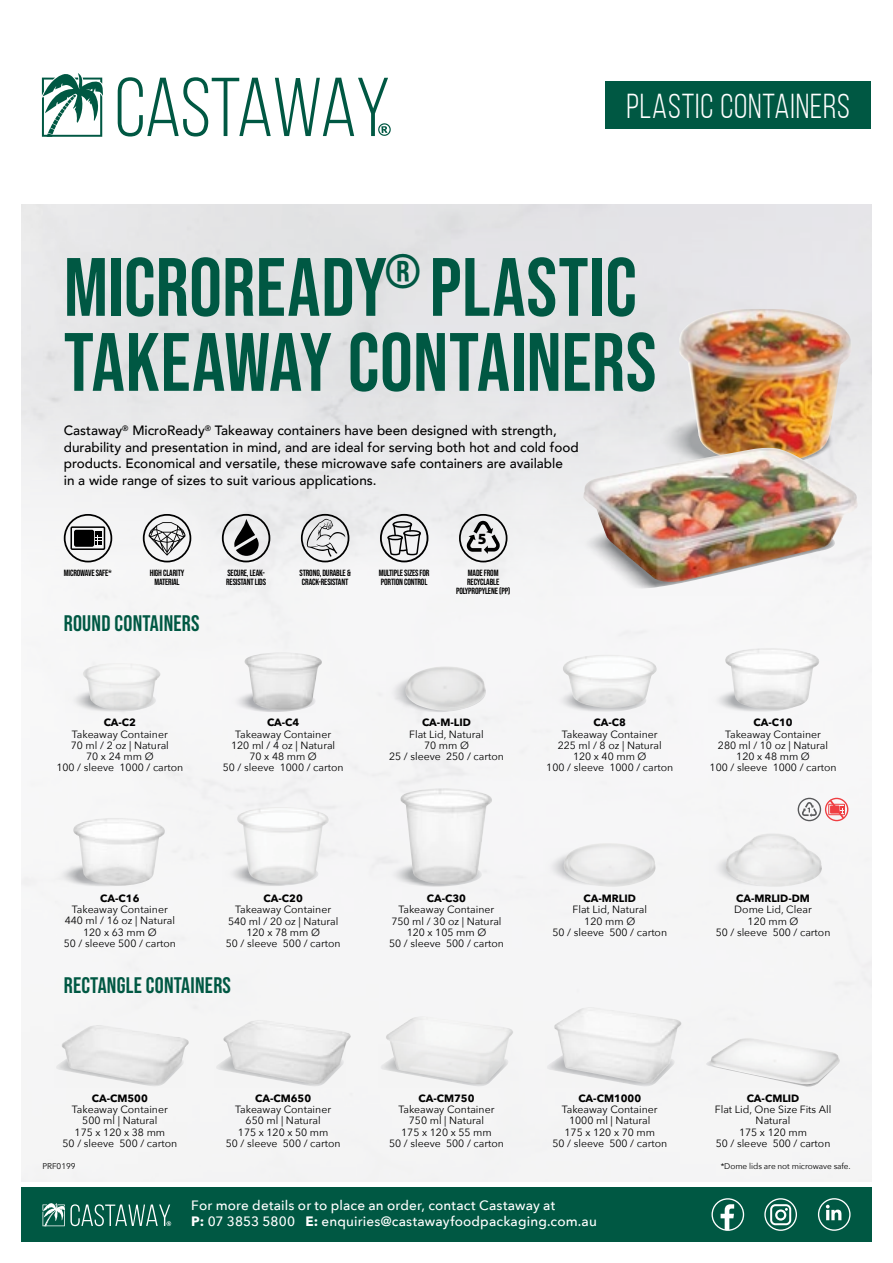
<style>
.page{position:relative;width:893px;height:1263px;background:#fff}
.page>*{position:absolute;margin:0;border:0;box-sizing:border-box;transform-origin:0 0}
.t1{font:82.5px/75px "Bebas Neue";letter-spacing:.005em;color:#005843}
.t2{font:34.5px "Bebas Neue";letter-spacing:.025em;color:#fff}
.t3{font:22.5px "Bebas Neue";letter-spacing:.01em;color:#005843}
.t4{font:900 15.3px "Anago";color:#000}
.t5{font:500 13.5px/16.5px "Avenir";color:#000}
.t6{font:500 13.5px/16.2px "Avenir Next";letter-spacing:.01em;color:#fff}
.t7{font:10.5px/11.2px "Avenir Next";color:#000;text-align:center}
.t8{font:700 10.5px "Avenir Next LT Pro";color:#000}
.t9{font:9px/9px "Bebas Neue";letter-spacing:-.02em;color:#000}
.t10{font:8.25px "Avenir Next";letter-spacing:-.01em;color:#000}
.s1{font-family:"Avenir Next LT Pro";font-weight:700}
</style>
<div class="page">
<svg style="left:118px;top:77px;width:273px;height:60px"></svg>
<svg style="left:42px;top:73px;width:61px;height:64px"></svg>
<div style="left:21px;top:276px;width:851px;height:906px;background:linear-gradient(to bottom,#e7e8e9,#fafafa)"></div>
<div style="left:21px;top:1187px;width:851px;height:55px;background:#005843"></div>
<svg style="left:721px;top:1204px;width:13px;height:25px"></svg>
<div style="left:711px;top:1198px;width:33px;height:33px;border:1px solid #fff;border-radius:50%"></div>
<div style="left:770px;top:1204px;width:21px;height:21px;border:2px solid #fff;border-radius:4px"></div>
<svg style="left:775px;top:1208px;width:13px;height:12px"></svg>
<div style="left:764px;top:1198px;width:33px;height:33px;border:1px solid #fff;border-radius:50%"></div>
<svg style="left:826px;top:1205px;width:15px;height:15px"></svg>
<div style="left:818px;top:1198px;width:32px;height:33px;border:1px solid #fff;border-radius:50%"></div>
<svg style="left:43px;top:1203px;width:128px;height:23px"></svg>
<div style="left:605px;top:81px;width:266px;height:48px;background:#005843"></div>
<svg style="left:658px;top:413px;width:175px;height:54px"></svg>
<img style="left:679px;top:309px;width:173px;height:139px">
<svg style="left:567px;top:500px;width:281px;height:90px"></svg>
<img style="left:583px;top:448px;width:275px;height:134px">
<div style="left:70px;top:526px;width:35px;height:24px;border:2px solid #000"></div>
<div style="left:74px;top:530px;width:20px;height:17px;background:#000;border-radius:2px"></div>
<svg style="left:96px;top:531px;width:6px;height:14px"></svg>
<div style="left:64px;top:514px;width:48px;height:48px;border:2px solid #000;border-radius:50%"></div>
<svg style="left:149px;top:522px;width:37px;height:34px"></svg>
<div style="left:143px;top:514px;width:48px;height:48px;border:2px solid #000;border-radius:50%"></div>
<svg style="left:234px;top:519px;width:25px;height:37px"></svg>
<div style="left:222px;top:514px;width:48px;height:48px;border:2px solid #000;border-radius:50%"></div>
<svg style="left:307px;top:519px;width:38px;height:38px"></svg>
<div style="left:301px;top:514px;width:48px;height:48px;border:2px solid #000;border-radius:50%"></div>
<svg style="left:466px;top:521px;width:34px;height:33px"></svg>
<div style="left:459px;top:514px;width:48px;height:48px;border:2px solid #000;border-radius:50%"></div>
<div style="left:393px;top:521px;width:19px;height:7px;border:1px solid #000;border-radius:50%"></div>
<svg style="left:386px;top:523px;width:36px;height:33px"></svg>
<div style="left:380px;top:514px;width:48px;height:48px;border:2px solid #000;border-radius:50%"></div>
<svg style="left:66px;top:688px;width:90px;height:24px"></svg>
<img style="left:83px;top:662px;width:77px;height:48px">
<svg style="left:387px;top:673px;width:99px;height:39px"></svg>
<img style="left:406px;top:666px;width:80px;height:47px">
<svg style="left:553px;top:688px;width:93px;height:24px"></svg>
<img style="left:563px;top:654px;width:94px;height:54px">
<svg style="left:709px;top:688px;width:93px;height:24px"></svg>
<img style="left:725px;top:648px;width:94px;height:61px">
<svg style="left:54px;top:863px;width:92px;height:24px"></svg>
<img style="left:73px;top:818px;width:92px;height:68px">
<svg style="left:386px;top:862px;width:96px;height:25px"></svg>
<img style="left:400px;top:788px;width:92px;height:97px">
<svg style="left:543px;top:848px;width:112px;height:38px"></svg>
<img style="left:564px;top:843px;width:92px;height:45px">
<svg style="left:709px;top:849px;width:112px;height:37px"></svg>
<img style="left:726px;top:833px;width:97px;height:54px">
<svg style="left:802px;top:802px;width:15px;height:15px"></svg>
<div style="left:798px;top:798px;width:23px;height:23px;border:1px solid #58595b;border-radius:50%"></div>
<div style="left:825px;top:798px;width:23px;height:23px;border:1px solid #ef3e42;border-radius:50%"></div>
<svg style="left:828px;top:797px;width:18px;height:24px"></svg>
<svg style="left:379px;top:1044px;width:131px;height:43px"></svg>
<img style="left:386px;top:1016px;width:127px;height:68px">
<svg style="left:55px;top:1044px;width:130px;height:43px"></svg>
<img style="left:62px;top:1025px;width:127px;height:59px">
<svg style="left:545px;top:1044px;width:131px;height:43px"></svg>
<img style="left:554px;top:1007px;width:127px;height:76px">
<svg style="left:229px;top:690px;width:87px;height:22px"></svg>
<img style="left:244px;top:652px;width:78px;height:58px">
<svg style="left:223px;top:862px;width:95px;height:24px"></svg>
<img style="left:237px;top:807px;width:92px;height:77px">
<svg style="left:214px;top:1044px;width:131px;height:43px"></svg>
<img style="left:223px;top:1019px;width:128px;height:65px">
<svg style="left:705px;top:1044px;width:136px;height:43px"></svg>
<img style="left:710px;top:1038px;width:129px;height:46px">
<h2 class="t2" style="left:626px;top:87px;width:225px">PLASTIC CONTAINERS</h2>
<h1 class="t1" style="left:64px;top:249px;width:594px">MICROREADY<sup>®</sup> PLASTIC<br>TAKEAWAY CONTAINERS</h1>
<p class="t5" style="left:64px;top:422px;width:516px">Castaway<sup>®</sup> MicroReady<sup>®</sup> Takeaway containers have been designed with strength, durability and presentation in mind, and are ideal for serving both hot and cold food products. Economical and versatile, these microwave safe containers are available<br>in a wide range of sizes to suit various applications.</p>
<p class="t9" style="left:64px;top:568px;width:50px">MICROWAVE SAFE*</p>
<p class="t9" style="left:150px;top:568px;width:36px;text-align:center">HIGH CLARITY<br>MATERIAL</p>
<p class="t9" style="left:226px;top:568px;width:41px">SECURE, LEAK-<br>RESISTANT LIDS</p>
<p class="t9" style="left:300px;top:568px;width:53px">STRONG, DURABLE &amp;<br>CRACK-RESISTANT</p>
<h3 class="t3" style="left:64px;top:610px;width:137px">ROUND CONTAINERS</h3>
<p class="t9" style="left:379px;top:568px;width:52px">MULTIPLE SIZES FOR<br>PORTION CONTROL</p>
<h3 class="t4" style="left:478px;top:529px;width:10px">5</h3>
<p class="t9" style="left:456px;top:568px;width:56px;text-align:center">MADE FROM<br>RECYCLABLE<br>POLYPROPYLENE (PP)</p>
<p class="t8" style="left:104px;top:716px;width:34px">CA-C2</p>
<p class="t7" style="left:56px;top:728px;width:128px">Takeaway Container<br>70 ml / 2 oz | Natural<br>70 x 24 mm Ø<br>100 / sleeve 1000 / carton</p>
<p class="t8" style="left:267px;top:716px;width:34px">CA-C4</p>
<p class="t7" style="left:223px;top:728px;width:122px">Takeaway Container<br>120 ml / 4 oz | Natural<br>70 x 48 mm Ø<br>50 / sleeve 1000 / carton</p>
<p class="t8" style="left:422px;top:716px;width:50px">CA-M-LID</p>
<p class="t7" style="left:389px;top:728px;width:116px">Flat Lid, Natural<br>70 mm Ø<br>25 / sleeve 250 / carton</p>
<p class="t8" style="left:594px;top:716px;width:34px">CA-C8</p>
<p class="t7" style="left:546px;top:728px;width:128px">Takeaway Container<br>225 ml / 8 oz | Natural<br>120 x 40 mm Ø<br>100 / sleeve 1000 / carton</p>
<p class="t8" style="left:753px;top:716px;width:41px">CA-C10</p>
<p class="t7" style="left:710px;top:728px;width:128px">Takeaway Container<br>280 ml / 10 oz | Natural<br>120 x 48 mm Ø<br>100 / sleeve 1000 / carton</p>
<p class="t8" style="left:100px;top:892px;width:41px">CA-C16</p>
<p class="t7" style="left:64px;top:903px;width:114px">Takeaway Container<br>440 ml / 16 oz | Natural<br>120 x 63 mm Ø<br>50 / sleeve 500 / carton</p>
<p class="t8" style="left:264px;top:892px;width:41px">CA-C20</p>
<p class="t7" style="left:226px;top:904px;width:116px">Takeaway Container<br>540 ml / 20 oz | Natural<br>120 x 78 mm Ø<br>50 / sleeve 500 / carton</p>
<h3 class="t3" style="left:64px;top:973px;width:169px">RECTANGLE CONTAINERS</h3>
<p class="t8" style="left:92px;top:1092px;width:57px">CA-CM500</p>
<p class="t7" style="left:63px;top:1103px;width:116px">Takeaway Container<br>500 ml | Natural<br>175 x 120 x 38 mm<br>50 / sleeve 500 / carton</p>
<p class="t10" style="left:43px;top:1159px;width:35px">PRF0199</p>
<p class="t8" style="left:255px;top:1092px;width:57px">CA-CM650</p>
<p class="t7" style="left:226px;top:1103px;width:116px">Takeaway Container<br>650 ml | Natural<br>175 x 120 x 50 mm<br>50 / sleeve 500 / carton</p>
<p class="t8" style="left:427px;top:892px;width:41px">CA-C30</p>
<p class="t7" style="left:389px;top:904px;width:116px">Takeaway Container<br>750 ml / 30 oz | Natural<br>120 x 105 mm Ø<br>50 / sleeve 500 / carton</p>
<p class="t8" style="left:418px;top:1092px;width:57px">CA-CM750</p>
<p class="t7" style="left:389px;top:1103px;width:116px">Takeaway Container<br>750 ml | Natural<br>175 x 120 x 55 mm<br>50 / sleeve 500 / carton</p>
<p class="t8" style="left:584px;top:892px;width:54px">CA-MRLID</p>
<p class="t7" style="left:552px;top:904px;width:116px">Flat Lid, Natural<br>120 mm Ø<br>50 / sleeve 500 / carton</p>
<p class="t8" style="left:578px;top:1092px;width:64px">CA-CM1000</p>
<p class="t7" style="left:552px;top:1103px;width:116px">Takeaway Container<br>1000 ml | Natural<br>175 x 120 x 70 mm<br>50 / sleeve 500 / carton</p>
<p class="t6" style="left:191px;top:1197px;width:407px">For more details or to place an order, contact Castaway at<br><span class="s1">P:</span> 07 3853 5800 <span class="s1">E:</span> enquiries@castawayfoodpackaging.com.au</p>
<p class="t8" style="left:736px;top:892px;width:75px">CA-MRLID-DM</p>
<p class="t7" style="left:716px;top:904px;width:116px">Dome Lid, Clear<br>120 mm Ø<br>50 / sleeve 500 / carton</p>
<p class="t8" style="left:747px;top:1092px;width:54px">CA-CMLID</p>
<p class="t7" style="left:715px;top:1103px;width:118px">Flat Lid, One Size Fits All<br>Natural<br>175 x 120 mm<br>50 / sleeve 500 / carton</p>
<p class="t10" style="left:721px;top:1159px;width:132px">*Dome lids are not microwave safe.</p>
</div>
